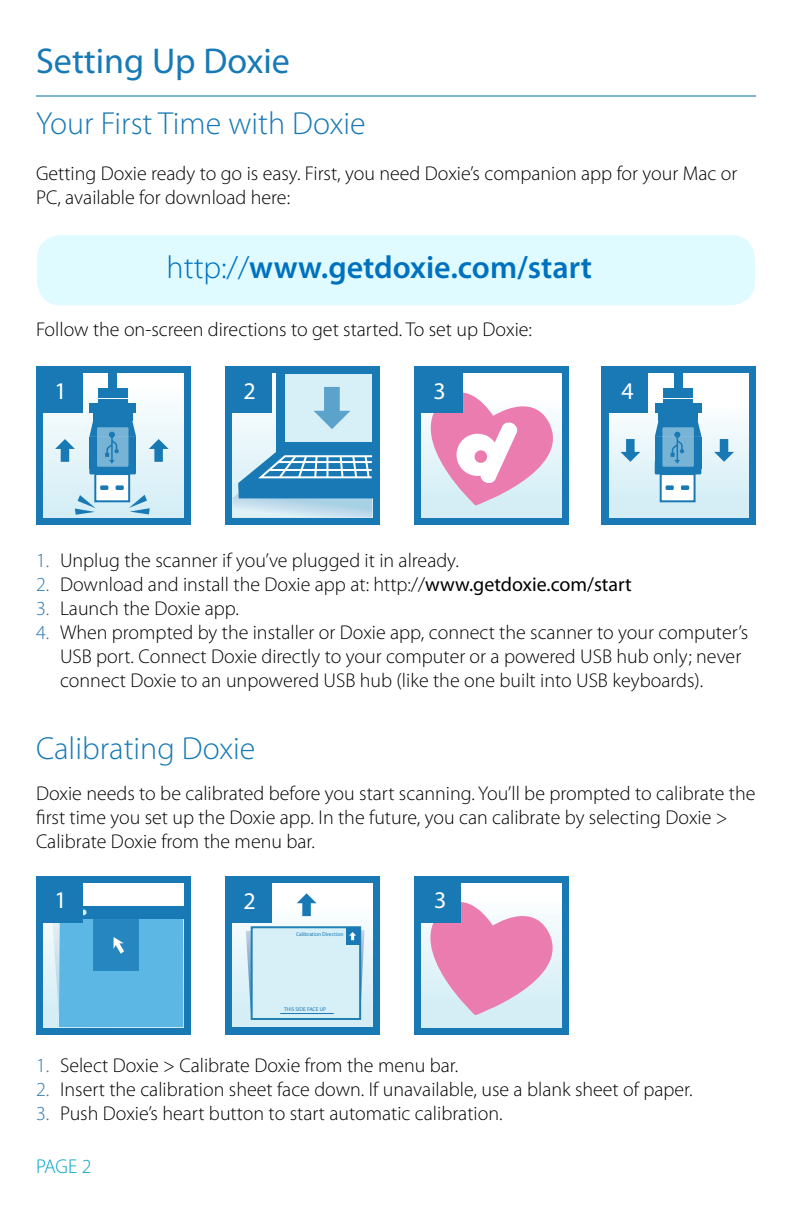
<style>
.page{position:relative;width:792px;height:1224px;background:#fff}
.page>*{position:absolute;margin:0;border:0;box-sizing:border-box;transform-origin:0 0}
.t1{font:36px "Myriad Pro";color:#1779b5}
.t2{font:300 32px "Myriad Pro";color:#1779b5}
.t3{font:600 32px "Myriad Pro";color:#0071bf}
.t4{font:24px "Myriad Pro";color:#fff}
.t5{font:300 20px/24px "Myriad Pro";color:#000}
.t6{font:300 20px "Myriad Pro";color:#00a3bf}
.t7{font:5.4px "Myriad Pro";color:#1879b5}
.s1{font-weight:300}
.s2{color:#2c77b0}
.s3{font-weight:400}
</style>
<div class="page">
<div style="left:37px;top:235px;width:718px;height:70px;background:#dffbff;border-radius:24px"></div>
<div style="left:36px;top:366px;width:155px;height:159px;background:#1879b5"></div>
<div style="left:44px;top:374px;width:139px;height:143px;background:linear-gradient(to bottom,#fbfdfe,#d3eef5)"></div>
<div style="left:90px;top:403px;width:46px;height:10px;background:#1879b5"></div>
<div style="left:93px;top:411px;width:39px;height:10px;background:#1879b5"></div>
<div style="left:89px;top:461px;width:47px;height:13px;background:#1879b5"></div>
<div style="left:97px;top:427px;width:31px;height:40px;background:#77b3d5"></div>
<div style="left:98px;top:399px;width:29px;height:5px;background:#1879b5"></div>
<hr style="left:98px;top:394px;width:29px;height:4px;background:#1879b5">
<hr style="left:98px;top:388px;width:29px;height:4px;background:#1879b5">
<div style="left:109px;top:369px;width:8px;height:20px;background:#1879b5"></div>
<div style="left:95px;top:474px;width:34px;height:27px;background:#fff"></div>
<div style="left:94px;top:473px;width:36px;height:29px;border:2px solid #1879b5"></div>
<div style="left:100px;top:485px;width:8px;height:5px;background:#1879b5"></div>
<div style="left:116px;top:485px;width:8px;height:5px;background:#1879b5"></div>
<svg style="left:89px;top:421px;width:47px;height:43px"></svg>
<svg style="left:129px;top:495px;width:21px;height:19px"></svg>
<svg style="left:75px;top:495px;width:21px;height:20px"></svg>
<svg style="left:55px;top:439px;width:20px;height:23px"></svg>
<svg style="left:149px;top:439px;width:20px;height:23px"></svg>
<div style="left:36px;top:366px;width:47px;height:47px;background:#1879b5"></div>
<div style="left:225px;top:366px;width:155px;height:159px;background:#1879b5"></div>
<div style="left:233px;top:374px;width:139px;height:143px;background:#eef8fb"></div>
<div style="left:276px;top:371px;width:100px;height:81px;background:#1879b5"></div>
<div style="left:285px;top:374px;width:86px;height:68px;background:#d7eff7"></div>
<svg style="left:314px;top:387px;width:36px;height:42px"></svg>
<svg style="left:233px;top:452px;width:140px;height:65px;background:#76b0d3"></svg>
<div style="left:225px;top:367px;width:47px;height:46px;background:#1879b5"></div>
<div style="left:601px;top:366px;width:155px;height:159px;background:#1879b5"></div>
<div style="left:609px;top:374px;width:140px;height:143px;background:linear-gradient(to bottom,#fff,#d0ecf5)"></div>
<div style="left:655px;top:403px;width:46px;height:10px;background:#1879b5"></div>
<div style="left:658px;top:411px;width:40px;height:10px;background:#1879b5"></div>
<div style="left:655px;top:437px;width:47px;height:32px;background:#1879b5"></div>
<div style="left:655px;top:461px;width:46px;height:13px;background:#1879b5"></div>
<div style="left:662px;top:427px;width:32px;height:40px;background:#77b3d5"></div>
<div style="left:663px;top:399px;width:30px;height:5px;background:#1879b5"></div>
<hr style="left:663px;top:394px;width:30px;height:4px;background:#1879b5">
<hr style="left:663px;top:388px;width:30px;height:4px;background:#1879b5">
<div style="left:674px;top:369px;width:8px;height:20px;background:#1879b5"></div>
<div style="left:661px;top:474px;width:34px;height:27px;background:#fff"></div>
<div style="left:660px;top:473px;width:36px;height:29px;border:2px solid #1879b5"></div>
<div style="left:666px;top:485px;width:8px;height:5px;background:#1879b5"></div>
<div style="left:681px;top:485px;width:8px;height:5px;background:#1879b5"></div>
<svg style="left:655px;top:421px;width:47px;height:43px"></svg>
<svg style="left:620px;top:439px;width:20px;height:23px"></svg>
<svg style="left:714px;top:439px;width:20px;height:23px"></svg>
<div style="left:602px;top:366px;width:46px;height:47px;background:#1879b5"></div>
<div style="left:414px;top:366px;width:155px;height:159px;background:#1879b5"></div>
<div style="left:422px;top:374px;width:139px;height:143px;background:#d5eef6"></div>
<svg style="left:421px;top:374px;width:141px;height:132px"></svg>
<div style="left:416px;top:366px;width:47px;height:47px;background:#1879b5"></div>
<div style="left:36px;top:876px;width:155px;height:158px;background:#1879b5"></div>
<svg style="left:44px;top:884px;width:139px;height:143px;background:#f6fbfd"></svg>
<div style="left:60px;top:906px;width:123px;height:13px;background:#1879b5"></div>
<svg style="left:52px;top:910px;width:131px;height:117px"></svg>
<div style="left:36px;top:876px;width:47px;height:46px;background:#1879b5"></div>
<div style="left:225px;top:876px;width:155px;height:158px;background:#1879b5"></div>
<svg style="left:233px;top:883px;width:139px;height:144px;background:#eef8fb"></svg>
<div style="left:251px;top:926px;width:110px;height:94px;border:2px solid #2281b2"></div>
<div style="left:346px;top:928px;width:13px;height:17px;background:#1879b5"></div>
<svg style="left:246px;top:930px;width:118px;height:89px;background:#c9e6f1"></svg>
<div style="left:225px;top:876px;width:47px;height:47px;background:#1879b5"></div>
<svg style="left:297px;top:893px;width:20px;height:23px"></svg>
<hr style="left:280px;top:1013px;width:54px;height:1px;background:#1879b5">
<div style="left:414px;top:876px;width:155px;height:158px;background:#1879b5"></div>
<div style="left:422px;top:884px;width:139px;height:143px;background:#d5eef6"></div>
<svg style="left:421px;top:883px;width:141px;height:132px"></svg>
<div style="left:414px;top:876px;width:47px;height:46px;background:#1879b5"></div>
<hr style="left:36px;top:96px;width:720px;height:1px;background:#006a9f">
<h1 class="t1" style="left:36px;top:39px;width:255px">Setting Up Doxie</h1>
<h2 class="t2" style="left:36px;top:104px;width:331px">Your First Time with Doxie</h2>
<p class="t5" style="left:36px;top:161px;width:703px">Getting Doxie ready to go is easy. First, you need Doxie’s companion app for your Mac or<br>PC, available for download here:</p>
<h2 class="t3" style="left:167px;top:247px;width:427px"><span class="s1">http://</span>www.getdoxie.com/start</h2>
<p class="t5" style="left:36px;top:318px;width:498px">Follow the on-screen directions to get started. To set up Doxie:</p>
<p class="t4" style="left:55px;top:376px;width:14px">1</p>
<p class="t4" style="left:244px;top:376px;width:14px">2</p>
<p class="t4" style="left:433px;top:376px;width:14px">3</p>
<p class="t4" style="left:621px;top:376px;width:14px">4</p>
<p class="t5" style="left:36px;top:548px;width:424px"><span class="s2">1.</span> Unplug the scanner if you’ve plugged it in already.</p>
<p class="t5" style="left:36px;top:572px;width:597px"><span class="s2">2.</span> Download and install the Doxie app at: http://<span class="s3">www.getdoxie.com/start</span></p>
<p class="t5" style="left:36px;top:596px;width:205px"><span class="s2">3.</span> Launch the Doxie app.</p>
<p class="t5" style="left:60px;top:620px;width:690px;text-indent:-24px"><span class="s2">4.</span> When prompted by the installer or Doxie app, connect the scanner to your computer’s<br>USB port. Connect Doxie directly to your computer or a powered USB hub only; never connect Doxie to an unpowered USB hub (like the one built into USB keyboards).</p>
<h2 class="t2" style="left:36px;top:729px;width:221px">Calibrating Doxie</h2>
<p class="t5" style="left:36px;top:781px;width:721px">Doxie needs to be calibrated before you start scanning. You’ll be prompted to calibrate the first time you set up the Doxie app. In the future, you can calibrate by selecting Doxie &gt;<br>Calibrate Doxie from the menu bar.</p>
<p class="t4" style="left:55px;top:885px;width:14px">1</p>
<p class="t4" style="left:244px;top:886px;width:14px">2</p>
<p class="t7" style="left:296px;top:931px;width:49px">Calibration Direction</p>
<p class="t7" style="left:284px;top:1006px;width:44px">THIS SIDE FACE UP</p>
<p class="t4" style="left:434px;top:885px;width:14px">3</p>
<p class="t5" style="left:36px;top:1053px;width:424px"><span class="s2">1.</span> Select Doxie &gt; Calibrate Doxie from the menu bar.</p>
<p class="t5" style="left:36px;top:1077px;width:658px"><span class="s2">2.</span> Insert the calibration sheet face down. If unavailable, use a blank sheet of paper.</p>
<p class="t5" style="left:36px;top:1101px;width:468px"><span class="s2">3.</span> Push Doxie’s heart button to start automatic calibration.</p>
<p class="t6" style="left:36px;top:1154px;width:57px">PAGE 2</p>
</div>
